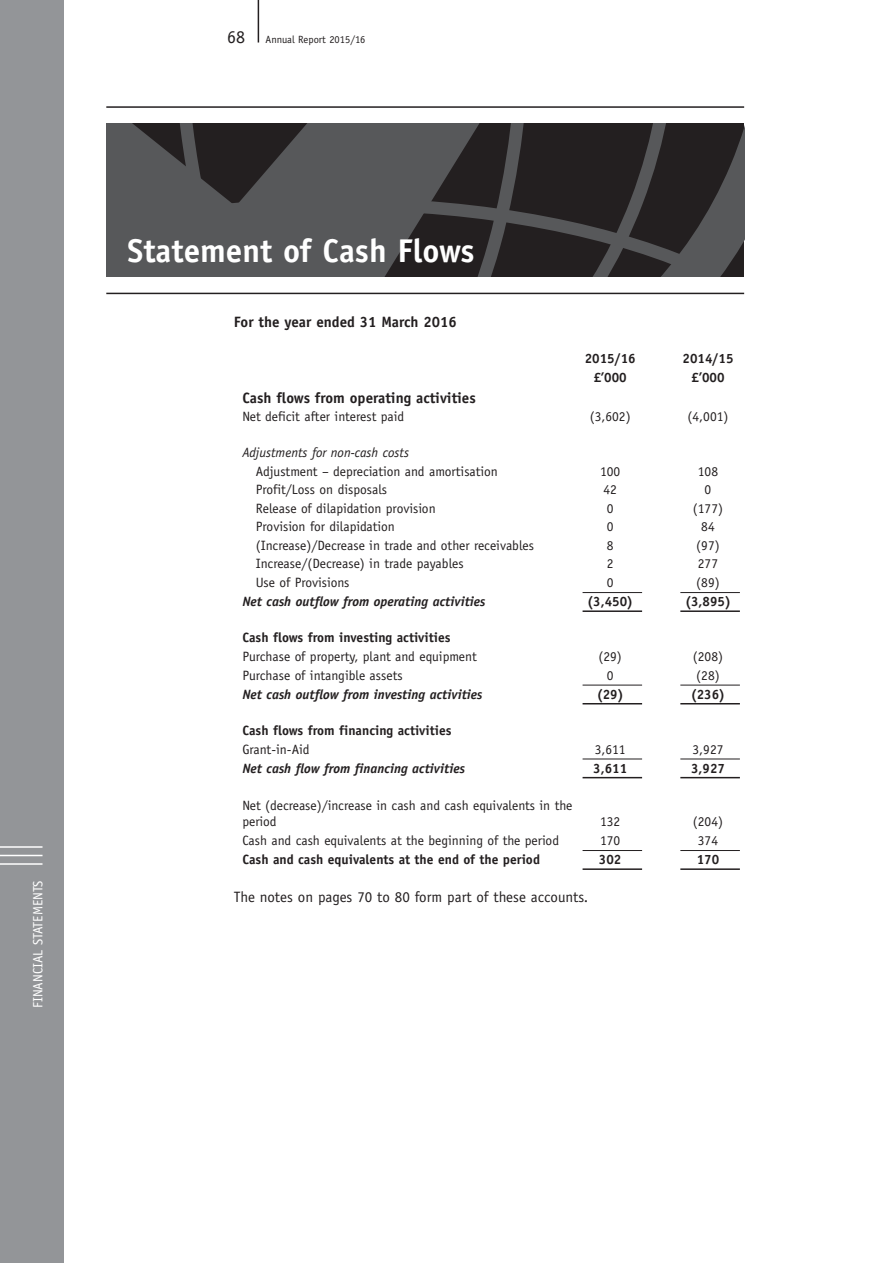
<style>
.page{position:relative;width:893px;height:1263px;background:#fff}
.page>*{position:absolute;margin:0;border:0;box-sizing:border-box;transform-origin:0 0}
._00_-_Chapter_head{font:700 33px "Officina Sans";color:#fff}
.t1{font:18px "Officina Sans";color:#231f20}
._05_-_Body_copy{font:15px "Officina Sans";color:#231f20}
._75_-_Table_Text_Ran{font:700 15px "Officina Sans";color:#231f20}
._05_-_Body_copy-2{font:700 15px "Officina Sans";color:#231f20}
._75_-_Table_Text_Ran-2{font:13.5px/16.5px "Officina Sans";color:#231f20}
._75_-_Table_Text_Ran-3{font:700 13.5px "Officina Sans";color:#231f20}
._75_-_Table_Text_Ran-4{font:italic 700 13.5px "Officina Sans";color:#231f20}
._75_-_Table_Text_RC{font:700 13.5px "Officina Sans";color:#231f20}
._75_-_Table_Text_Ran-5{font:italic 13.5px "Officina Sans";color:#231f20}
._75_-_Table_Text_RC-2{font:13.5px "Officina Sans";color:#231f20}
.t2{font:13.5px "Officina Sans";color:#fff}
.t3{font:10.5px "Officina Sans";color:#231f20}
</style>
<div class="page">
<svg style="left:106px;top:123px;width:638px;height:153px;background:#403f40"></svg>
<hr style="left:106px;top:106px;width:638px;height:2px;background:#231f20">
<hr style="left:106px;top:293px;width:638px;height:1px;background:#231f20">
<hr style="left:258px;top:0;width:1px;height:43px;background:#231f20">
<div style="left:0;top:0;width:64px;height:1263px;background:#939598"></div>
<hr style="left:0;top:846px;width:43px;height:2px;background:#fff">
<hr style="left:0;top:855px;width:43px;height:1px;background:#fff">
<hr style="left:0;top:863px;width:43px;height:2px;background:#fff">
<hr style="left:583px;top:592px;width:59px;height:1px;background:#231f20">
<hr style="left:680px;top:592px;width:60px;height:1px;background:#231f20">
<hr style="left:583px;top:610px;width:59px;height:2px;background:#231f20">
<hr style="left:680px;top:610px;width:60px;height:2px;background:#231f20">
<hr style="left:583px;top:685px;width:59px;height:1px;background:#231f20">
<hr style="left:680px;top:685px;width:60px;height:1px;background:#231f20">
<hr style="left:583px;top:703px;width:59px;height:1px;background:#231f20">
<hr style="left:680px;top:703px;width:60px;height:1px;background:#231f20">
<hr style="left:583px;top:759px;width:59px;height:1px;background:#231f20">
<hr style="left:680px;top:759px;width:60px;height:1px;background:#231f20">
<hr style="left:583px;top:777px;width:59px;height:1px;background:#231f20">
<hr style="left:680px;top:777px;width:60px;height:1px;background:#231f20">
<hr style="left:583px;top:850px;width:59px;height:1px;background:#231f20">
<hr style="left:680px;top:850px;width:60px;height:1px;background:#231f20">
<hr style="left:583px;top:868px;width:59px;height:2px;background:#231f20">
<hr style="left:680px;top:868px;width:60px;height:2px;background:#231f20">
<p class="t2" style="left:30px;top:1008px;width:129px;rotate:-90deg">FINANCIAL STATEMENTS</p>
<h2 class="t1" style="left:227px;top:27px;width:19px">68</h2>
<p class="t3" style="left:266px;top:33px;width:102px">Annual Report 2015/16</p>
<p class="_00_-_Chapter_head" style="left:128px;top:230px;width:348px">Statement of Cash Flows</p>
<p class="_05_-_Body_copy-2" style="left:234px;top:313px;width:225px">For the year ended 31 March 2016</p>
<p class="_75_-_Table_Text_Ran-3" style="left:585px;top:350px;width:53px">2015/16</p>
<p class="_75_-_Table_Text_Ran-3" style="left:682px;top:350px;width:53px">2014/15</p>
<p class="_75_-_Table_Text_Ran-3" style="left:594px;top:369px;width:35px">£’000</p>
<p class="_75_-_Table_Text_Ran-3" style="left:691px;top:369px;width:35px">£’000</p>
<p class="_75_-_Table_Text_Ran" style="left:242px;top:388px;width:235px">Cash flows from operating activities</p>
<p class="_75_-_Table_Text_Ran-2" style="left:242px;top:408px;width:163px">Net deficit after interest paid</p>
<p class="_75_-_Table_Text_Ran-2" style="left:590px;top:408px;width:42px">(3,602)</p>
<p class="_75_-_Table_Text_Ran-2" style="left:687px;top:408px;width:42px">(4,001)</p>
<p class="_75_-_Table_Text_Ran-5" style="left:242px;top:444px;width:168px">Adjustments for non-cash costs</p>
<p class="_75_-_Table_Text_Ran-2" style="left:256px;top:463px;width:244px">Adjustment – depreciation and amortisation</p>
<p class="_75_-_Table_Text_Ran-2" style="left:600px;top:463px;width:22px">100</p>
<p class="_75_-_Table_Text_Ran-2" style="left:698px;top:463px;width:22px">108</p>
<p class="_75_-_Table_Text_Ran-2" style="left:256px;top:481px;width:133px">Profit/Loss on disposals</p>
<p class="_75_-_Table_Text_Ran-2" style="left:603px;top:481px;width:15px">42</p>
<p class="_75_-_Table_Text_Ran-2" style="left:705px;top:481px;width:8px">0</p>
<p class="_75_-_Table_Text_Ran-2" style="left:256px;top:500px;width:181px">Release of dilapidation provision</p>
<p class="_75_-_Table_Text_Ran-2" style="left:607px;top:500px;width:8px">0</p>
<p class="_75_-_Table_Text_Ran-2" style="left:693px;top:500px;width:32px">(177)</p>
<p class="_75_-_Table_Text_Ran-2" style="left:256px;top:518px;width:140px">Provision for dilapidation</p>
<p class="_75_-_Table_Text_Ran-2" style="left:607px;top:518px;width:8px">0</p>
<p class="_75_-_Table_Text_Ran-2" style="left:701px;top:518px;width:15px">84</p>
<p class="_75_-_Table_Text_Ran-2" style="left:256px;top:537px;width:280px">(Increase)/Decrease in trade and other receivables</p>
<p class="_75_-_Table_Text_Ran-2" style="left:607px;top:537px;width:8px">8</p>
<p class="_75_-_Table_Text_Ran-2" style="left:696px;top:537px;width:25px">(97)</p>
<p class="_75_-_Table_Text_Ran-2" style="left:256px;top:556px;width:209px">Increase/(Decrease) in trade payables</p>
<p class="_75_-_Table_Text_Ran-2" style="left:607px;top:556px;width:8px">2</p>
<p class="_75_-_Table_Text_Ran-2" style="left:698px;top:556px;width:22px">277</p>
<p class="_75_-_Table_Text_Ran-2" style="left:256px;top:574px;width:95px">Use of Provisions</p>
<p class="_75_-_Table_Text_RC-2" style="left:607px;top:575px;width:8px">0</p>
<p class="_75_-_Table_Text_RC-2" style="left:696px;top:575px;width:25px">(89)</p>
<p class="_75_-_Table_Text_Ran-4" style="left:242px;top:593px;width:245px">Net cash outflow from operating activities</p>
<p class="_75_-_Table_Text_RC" style="left:587px;top:593px;width:48px">(3,450)</p>
<p class="_75_-_Table_Text_RC" style="left:685px;top:593px;width:48px">(3,895)</p>
<p class="_75_-_Table_Text_Ran-3" style="left:242px;top:629px;width:210px">Cash flows from investing activities</p>
<p class="_75_-_Table_Text_Ran-2" style="left:242px;top:648px;width:236px">Purchase of property, plant and equipment</p>
<p class="_75_-_Table_Text_Ran-2" style="left:598px;top:648px;width:25px">(29)</p>
<p class="_75_-_Table_Text_Ran-2" style="left:693px;top:648px;width:32px">(208)</p>
<p class="_75_-_Table_Text_Ran-2" style="left:242px;top:667px;width:162px">Purchase of intangible assets</p>
<p class="_75_-_Table_Text_RC-2" style="left:607px;top:667px;width:8px">0</p>
<p class="_75_-_Table_Text_RC-2" style="left:696px;top:667px;width:25px">(28)</p>
<p class="_75_-_Table_Text_Ran-4" style="left:242px;top:686px;width:242px">Net cash outflow from investing activities</p>
<p class="_75_-_Table_Text_RC" style="left:597px;top:686px;width:28px">(29)</p>
<p class="_75_-_Table_Text_RC" style="left:691px;top:686px;width:36px">(236)</p>
<p class="_75_-_Table_Text_Ran-3" style="left:242px;top:722px;width:211px">Cash flows from financing activities</p>
<p class="_75_-_Table_Text_Ran-2" style="left:242px;top:741px;width:69px">Grant-in-Aid</p>
<p class="_75_-_Table_Text_RC-2" style="left:595px;top:741px;width:32px">3,611</p>
<p class="_75_-_Table_Text_RC-2" style="left:692px;top:741px;width:32px">3,927</p>
<p class="_75_-_Table_Text_Ran-4" style="left:242px;top:760px;width:224px">Net cash flow from financing activities</p>
<p class="_75_-_Table_Text_RC" style="left:593px;top:760px;width:36px">3,611</p>
<p class="_75_-_Table_Text_RC" style="left:691px;top:760px;width:36px">3,927</p>
<p class="_75_-_Table_Text_Ran-2" style="left:242px;top:797px;width:332px">Net (decrease)/increase in cash and cash equivalents in the period</p>
<p class="_75_-_Table_Text_Ran-2" style="left:600px;top:814px;width:22px">132</p>
<p class="_75_-_Table_Text_Ran-2" style="left:693px;top:814px;width:32px">(204)</p>
<p class="_75_-_Table_Text_Ran-2" style="left:242px;top:832px;width:318px">Cash and cash equivalents at the beginning of the period</p>
<p class="_75_-_Table_Text_RC-2" style="left:600px;top:832px;width:22px">170</p>
<p class="_75_-_Table_Text_RC-2" style="left:698px;top:832px;width:22px">374</p>
<p class="_75_-_Table_Text_Ran-3" style="left:242px;top:851px;width:299px">Cash and cash equivalents at the end of the period</p>
<p class="_75_-_Table_Text_RC" style="left:599px;top:851px;width:24px">302</p>
<p class="_75_-_Table_Text_RC" style="left:697px;top:851px;width:24px">170</p>
<p class="_05_-_Body_copy" style="left:234px;top:888px;width:356px">The notes on pages 70 to 80 form part of these accounts.</p>
</div>
